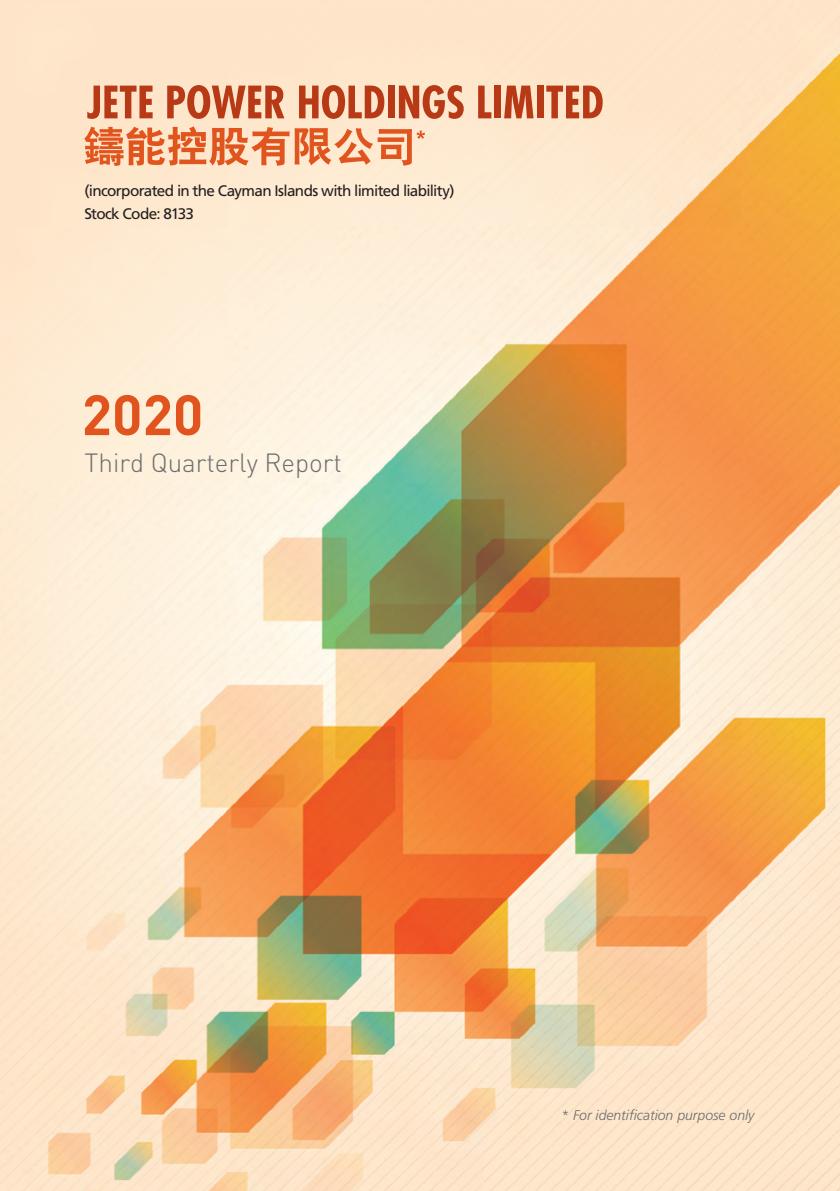
<style>
.page{position:relative;width:840px;height:1191px;background:#fff}
.page>*{position:absolute;margin:0;border:0;box-sizing:border-box;transform-origin:0 0}
.t1{font:56px "DIN Bold";color:#e1541e}
.t2{font:300 26px "DIN Pro";color:#6c6d70}
.t3{font:15.2px/22.8px "Frutiger LT Std";letter-spacing:-.045em;color:#231f20}
.t4{font:italic 300 14px "Frutiger LT Std";color:#6c6d70}
</style>
<div class="page">
<img style="left:1px;top:0;width:838px;height:1191px">
<img style="left:0;top:0;width:1px;height:1191px">
<svg style="left:87px;top:86px;width:65px;height:33px;background:#d88969"></svg>
<svg style="left:167px;top:85px;width:117px;height:34px;background:#d58464"></svg>
<svg style="left:299px;top:84px;width:85px;height:35px;background:#d68768"></svg>
<div style="left:387px;top:86px;width:7px;height:32px;background:#b73916"></div>
<svg style="left:398px;top:85px;width:65px;height:34px;background:#d58363"></svg>
<svg style="left:478px;top:86px;width:13px;height:32px"></svg>
<div style="left:494px;top:86px;width:6px;height:32px;background:#b73916"></div>
<svg style="left:504px;top:86px;width:29px;height:32px"></svg>
<div style="left:536px;top:86px;width:7px;height:32px;background:#b73916"></div>
<svg style="left:546px;top:84px;width:56px;height:34px;background:#d78768"></svg>
<svg style="left:84px;top:126px;width:341px;height:40px;background:#f0a57e"></svg>
<p class="t3" style="left:84px;top:180px;width:371px">(incorporated in the Cayman Islands with limited liability)<br>Stock Code: 8133</p>
<h1 class="t1" style="left:81px;top:378px;width:123px">2020</h1>
<h2 class="t2" style="left:84px;top:444px;width:259px">Third Quarterly Report</h2>
<p class="t4" style="left:561px;top:1106px;width:194px">* For identification purpose only</p>
</div>
